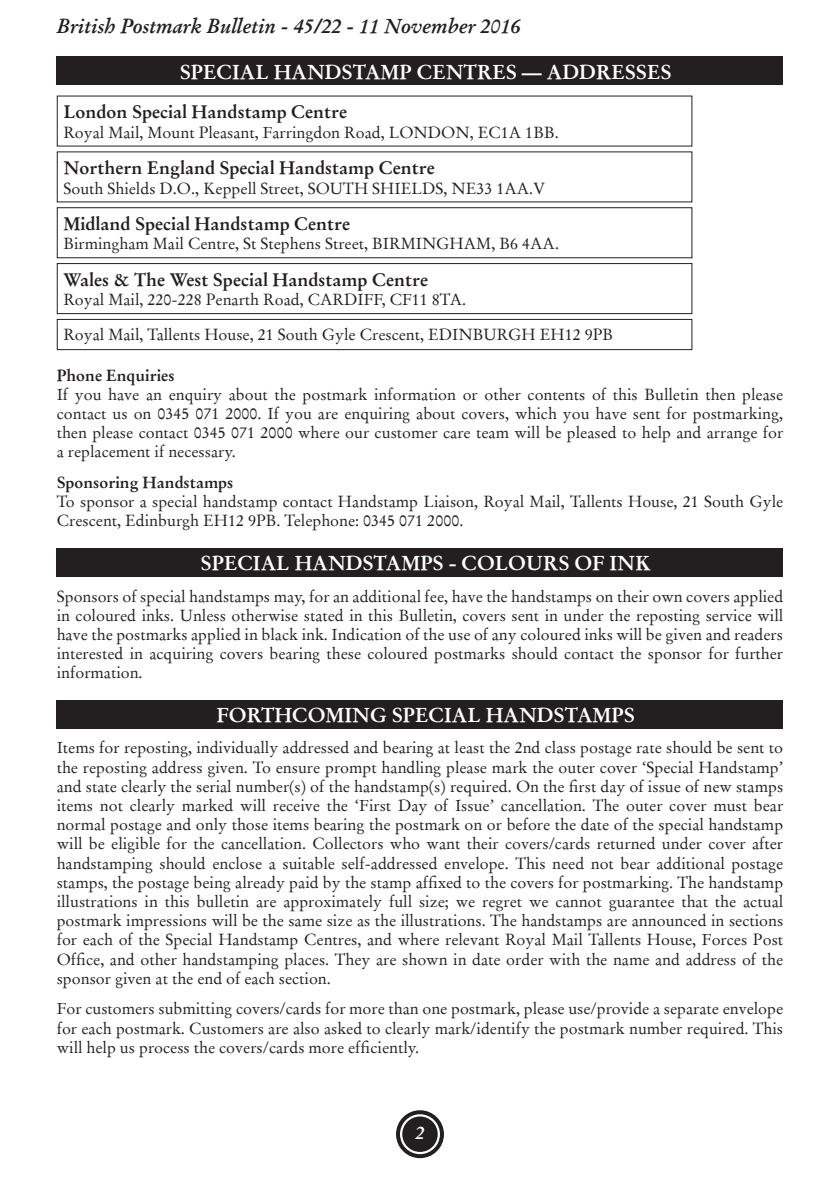
<style>
.page{position:relative;width:840px;height:1191px;background:#fff}
.page>*{position:absolute;margin:0;border:0;box-sizing:border-box;transform-origin:0 0}
.t1{font:20px "Stempel Garamond Bold 2";color:#fff}
.t2{font:italic 700 20px "Stempel Garamond";color:#231f20}
.t3{font:18px "Stempel Garamond Bold 2";color:#231f20}
.t4{font:italic 700 18px "Stempel Garamond";color:#fff}
.t5{font:16px/19.2px "Stempel Garamond Regular 2";color:#231f20;text-align:justify}
.t6{font:16px "Stempel Garamond Bold 2";color:#231f20}
</style>
<div class="page">
<div style="left:396px;top:1110px;width:47px;height:48px;border:4px solid #231f20;border-radius:50%"></div>
<div style="left:402px;top:1116px;width:35px;height:36px;background:#231f20;border-radius:50%"></div>
<div style="left:57px;top:57px;width:725px;height:28px;background:#231f20"></div>
<div style="left:57px;top:207px;width:635px;height:51px;border:1px solid #231f20"></div>
<div style="left:57px;top:263px;width:635px;height:51px;border:1px solid #231f20"></div>
<div style="left:57px;top:319px;width:635px;height:31px;border:1px solid #231f20"></div>
<div style="left:57px;top:548px;width:725px;height:28px;background:#231f20"></div>
<div style="left:57px;top:700px;width:725px;height:28px;background:#231f20"></div>
<p class="t2" style="left:57px;top:17px;width:465px">British Postmark Bulletin - 45/22 - 11 November 2016</p>
<p class="t1" style="left:180px;top:63px;width:493px">SPECIAL HANDSTAMP CENTRES — ADDRESSES</p>
<p class="t3" style="left:63px;top:104px;width:285px">London Special Handstamp Centre</p>
<p class="t5" style="left:63px;top:124px;width:496px">Royal Mail, Mount Pleasant, Farringdon Road, LONDON, EC1A 1BB.</p>
<p class="t3" style="left:63px;top:160px;width:373px">Northern England Special Handstamp Centre</p>
<p class="t5" style="left:63px;top:180px;width:482px">South Shields D.O., Keppell Street, SOUTH SHIELDS, NE33 1AA.V</p>
<p class="t3" style="left:63px;top:216px;width:288px">Midland Special Handstamp Centre</p>
<p class="t5" style="left:63px;top:236px;width:497px">Birmingham Mail Centre, St Stephens Street, BIRMINGHAM, B6 4AA.</p>
<p class="t3" style="left:63px;top:272px;width:366px">Wales &amp; The West Special Handstamp Centre</p>
<p class="t5" style="left:63px;top:284px;width:551px;line-height:35px">Royal Mail, 220-228 Penarth Road, CARDIFF, CF11 8TA.<br>Royal Mail, Tallents House, 21 South Gyle Crescent, EDINBURGH EH12 9PB</p>
<p class="t6" style="left:57px;top:368px;width:119px">Phone Enquiries</p>
<p class="t5" style="left:57px;top:386px;width:727px">If you have an enquiry about the postmark information or other contents of this Bulletin then please contact us on 0345 071 2000. If you are enquiring about covers, which you have sent for postmarking, then please contact 0345 071 2000 where our customer care team will be pleased to help and arrange for a replacement if necessary.</p>
<p class="t6" style="left:57px;top:475px;width:178px">Sponsoring Handstamps</p>
<p class="t5" style="left:57px;top:493px;width:727px">To sponsor a special handstamp contact Handstamp Liaison, Royal Mail, Tallents House, 21 South Gyle<br>Crescent, Edinburgh EH12 9PB. Telephone: 0345 071 2000.</p>
<p class="t1" style="left:200px;top:554px;width:451px">SPECIAL HANDSTAMPS - COLOURS OF INK</p>
<p class="t5" style="left:57px;top:588px;width:727px">Sponsors of special handstamps may, for an additional fee, have the handstamps on their own covers applied in coloured inks. Unless otherwise stated in this Bulletin, covers sent in under the reposting service will have the postmarks applied in black ink. Indication of the use of any coloured inks will be given and readers interested in acquiring covers bearing these coloured postmarks should contact the sponsor for further information.</p>
<p class="t1" style="left:216px;top:706px;width:419px">FORTHCOMING SPECIAL HANDSTAMPS</p>
<p class="t5" style="left:57px;top:739px;width:727px">Items for reposting, individually addressed and bearing at least the 2nd class postage rate should be sent to the reposting address given. To ensure prompt handling please mark the outer cover ‘Special Handstamp’ and state clearly the serial number(s) of the handstamp(s) required. On the first day of issue of new stamps items not clearly marked will receive the ‘First Day of Issue’ cancellation. The outer cover must bear normal postage and only those items bearing the postmark on or before the date of the special handstamp will be eligible for the cancellation. Collectors who want their covers/cards returned under cover after handstamping should enclose a suitable self-addressed envelope. This need not bear additional postage stamps, the postage being already paid by the stamp affixed to the covers for postmarking. The handstamp illustrations in this bulletin are approximately full size; we regret we cannot guarantee that the actual postmark impressions will be the same size as the illustrations. The handstamps are announced in sections for each of the Special Handstamp Centres, and where relevant Royal Mail Tallents House, Forces Post Office, and other handstamping places. They are shown in date order with the name and address of the sponsor given at the end of each section.</p>
<p class="t5" style="left:57px;top:1000px;width:727px">For customers submitting covers/cards for more than one postmark, please use/provide a separate envelope for each postmark. Customers are also asked to clearly mark/identify the postmark number required. This will help us process the covers/cards more efficiently.</p>
<p class="t4" style="left:415px;top:1125px;width:10px">2</p>
</div>
